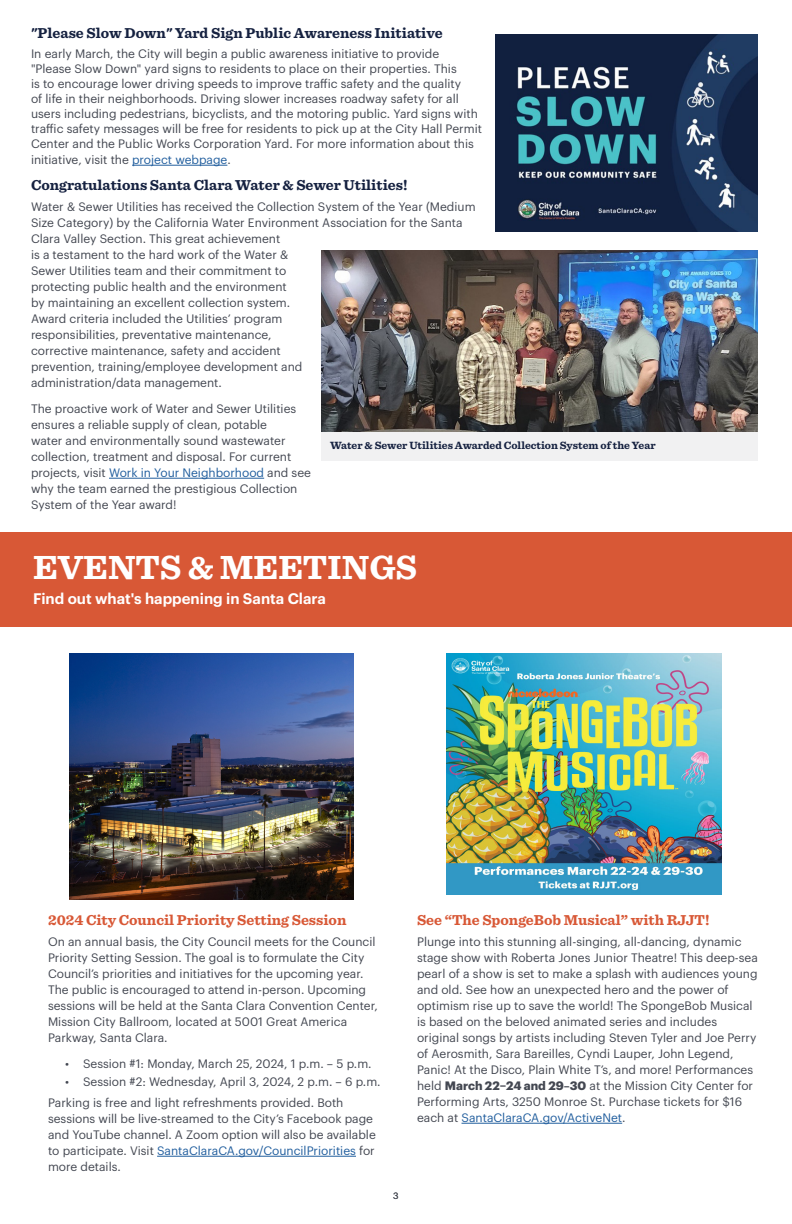
<style>
.page{position:relative;width:792px;height:1224px;background:#fff}
.page>*{position:absolute;margin:0;border:0;box-sizing:border-box;transform-origin:0 0}
.t1{font:700 35px "Sentinel";color:#fff}
.t2{font:700 15px "Sentinel";color:#152140}
.t3{font:700 15px "Sentinel";color:#d85836}
.t4{font:600 15px "Graphik";color:#fff}
.t5{font:12px/16px "Graphik";color:#434751}
.t6{font:700 11px "Sentinel";color:#152140}
.t7{font:9px "Graphik";color:#434751}
.s1{color:#215e9e}
.s2{font-weight:700}
.s3{font-weight:700;font-size:11px}
</style>
<div class="page">
<hr style="left:132px;top:165px;width:95px;height:1px;background:#215e9e">
<hr style="left:109px;top:478px;width:155px;height:1px;background:#215e9e">
<img style="left:495px;top:34px;width:263px;height:198px">
<img style="left:321px;top:250px;width:437px;height:183px">
<div style="left:321px;top:433px;width:437px;height:28px;background:#f1f1f2"></div>
<div style="left:0;top:532px;width:792px;height:95px;background:#d85836"></div>
<hr style="left:462px;top:1123px;width:160px;height:1px;background:#215e9e">
<hr style="left:157px;top:1156px;width:199px;height:1px;background:#215e9e">
<img style="left:447px;top:653px;width:274px;height:242px">
<img style="left:69px;top:653px;width:284px;height:246px">
<p class="t2" style="left:31px;top:21px;width:413px">"Please Slow Down" Yard Sign Public Awareness Initiative</p>
<p class="t5" style="left:31px;top:45px;width:452px;line-height:15.1px">In early March, the City will begin a public awareness initiative to provide "Please Slow Down" yard signs to residents to place on their properties. This<br>is to encourage lower driving speeds to improve traffic safety and the quality<br>of life in their neighborhoods. Driving slower increases roadway safety for all users including pedestrians, bicyclists, and the motoring public. Yard signs with traffic safety messages will be free for residents to pick up at the City Hall Permit Center and the Public Works Corporation Yard. For more information about this initiative, visit the <span class="s1">project webpage</span>.</p>
<p class="t2" style="left:31px;top:173px;width:378px">Congratulations Santa Clara Water &amp; Sewer Utilities!</p>
<p class="t5" style="left:31px;top:198px;width:446px">Water &amp; Sewer Utilities has received the Collection System of the Year (Medium Size Category) by the California Water Environment Association for the Santa Clara Valley Section. This great achievement<br>is a testament to the hard work of the Water &amp;<br>Sewer Utilities team and their commitment to<br>protecting public health and the environment<br>by maintaining an excellent collection system.<br>Award criteria included the Utilities’ program<br>responsibilities, preventative maintenance,<br>corrective maintenance, safety and accident<br>prevention, training/employee development and<br>administration/data management.</p>
<p class="t5" style="left:31px;top:400px;width:281px">The proactive work of Water and Sewer Utilities ensures a reliable supply of clean, potable<br>water and environmentally sound wastewater collection, treatment and disposal. For current projects, visit <span class="s1">Work in Your Neighborhood</span> and see why the team earned the prestigious Collection System of the Year award!</p>
<p class="t6" style="left:330px;top:437px;width:327px">Water &amp; Sewer Utilities Awarded Collection System of the Year</p>
<h1 class="t1" style="left:33px;top:540px;width:386px">EVENTS &amp; MEETINGS</h1>
<p class="t4" style="left:33px;top:587px;width:295px">Find out what's happening in Santa Clara</p>
<p class="t3" style="left:48px;top:908px;width:300px">2024 City Council Priority Setting Session</p>
<p class="t5" style="left:48px;top:933px;width:331px">On an annual basis, the City Council meets for the Council Priority Setting Session. The goal is to formulate the City Council’s priorities and initiatives for the upcoming year.<br>The public is encouraged to attend in-person. Upcoming sessions will be held at the Santa Clara Convention Center, Mission City Ballroom, located at 5001 Great America Parkway, Santa Clara.</p>
<p class="t5" style="left:65px;top:1055px;width:308px">• Session #1: Monday, March 25, 2024, 1 p.m. – 5 p.m.</p>
<p class="t5" style="left:48px;top:1070px;width:334px;line-height:21px;text-indent:17px">• Session #2: Wednesday, April 3, 2024, 2 p.m. – 6 p.m.<br>Parking is free and light refreshments provided. Both</p>
<p class="t5" style="left:48px;top:1110px;width:329px">sessions will be live-streamed to the City’s Facebook page and YouTube channel. A Zoom option will also be available to participate. Visit <span class="s1">SantaClaraCA.gov/CouncilPriorities</span> for more details.</p>
<p class="t7" style="left:393px;top:1189px;width:7px">3</p>
<p class="t3" style="left:417px;top:908px;width:294px">See “The SpongeBob Musical” with RJJT!</p>
<p class="t5" style="left:417px;top:933px;width:342px">Plunge into this stunning all-singing, all-dancing, dynamic stage show with Roberta Jones Junior Theatre! This deep-sea pearl of a show is set to make a splash with audiences young and old. See how an unexpected hero and the power of optimism rise up to save the world! The SpongeBob Musical is based on the beloved animated series and includes original songs by artists including Steven Tyler and Joe Perry of Aerosmith, Sara Bareilles, Cyndi Lauper, John Legend, Panic! At the Disco, Plain White T’s, and more! Performances held <span class="s2">March 22–24 and 29</span><span class="s3">–</span><span class="s2">30</span> at the Mission City Center for Performing Arts, 3250 Monroe St. Purchase tickets for $16 each at <span class="s1">SantaClaraCA.gov/ActiveNet</span>.</p>
</div>
